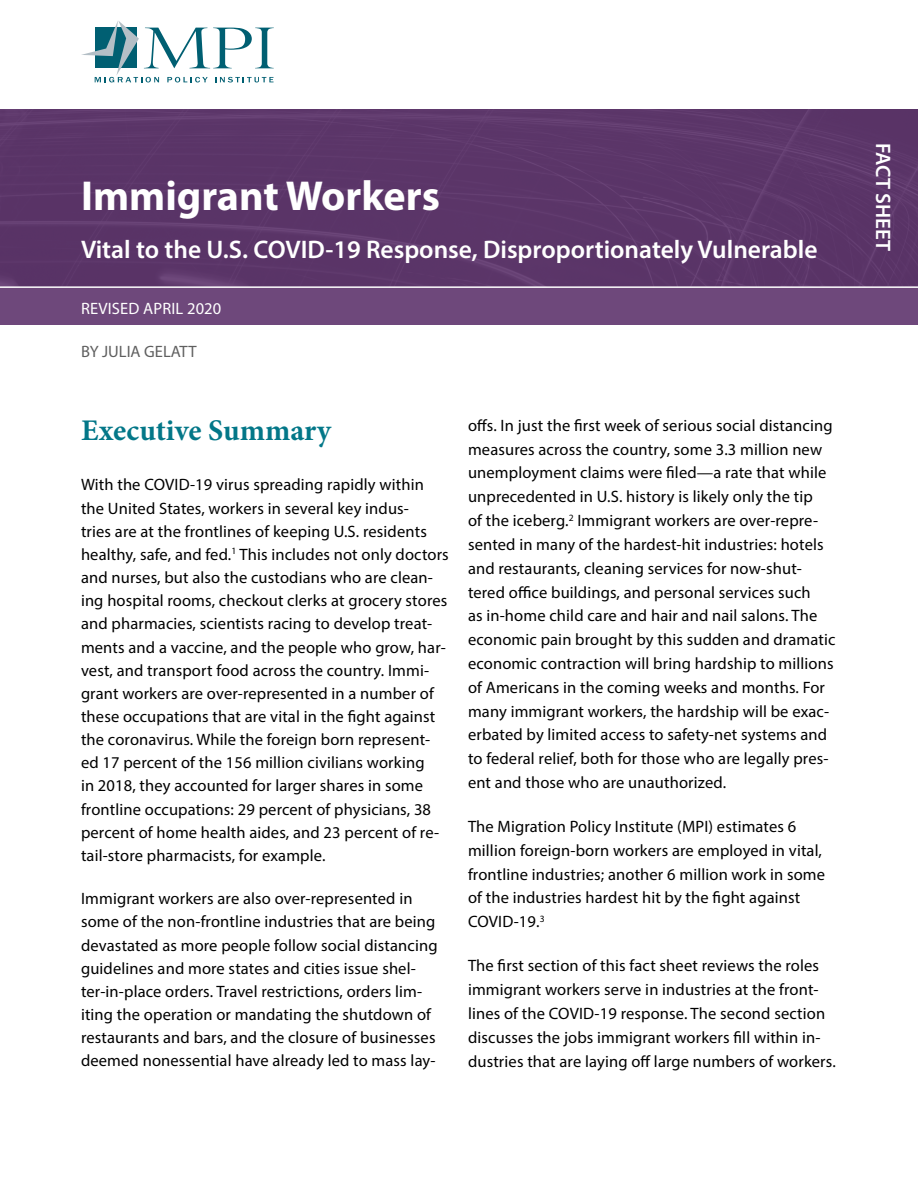
<style>
.page{position:relative;width:918px;height:1188px;background:#fff}
.page>*{position:absolute;margin:0;border:0;box-sizing:border-box;transform-origin:0 0}
.t1{font:700 42px "Myriad Pro";color:#fff}
.t2{font:700 30px "Minion Pro";color:#037788}
.t3{font:600 25.5px "Myriad Pro";color:#fff}
.t4{font:600 21px "Myriad Pro";color:#fff}
.t5{font:16.5px/23.1px "Myriad Pro";letter-spacing:.01em;color:#000}
.t6{font:16.5px "Myriad Pro";letter-spacing:.01em;color:#fff}
.t7{font:16.5px "Myriad Pro";color:#5f5f5f}
</style>
<div class="page">
<div style="left:0;top:109px;width:918px;height:216px;background:linear-gradient(to bottom,#573265,#664073)"></div>
<hr style="left:0;top:286px;width:918px;height:2px;background:#fff">
<svg style="left:81px;top:21px;width:193px;height:61px"></svg>
<h1 class="t1" style="left:81px;top:168px;width:360px">Immigrant Workers</h1>
<h3 class="t3" style="left:81px;top:233px;width:738px">Vital to the U.S. COVID-19 Response, Disproportionately Vulnerable</h3>
<p class="t6" style="left:81px;top:299px;width:142px">REVISED APRIL 2020</p>
<p class="t7" style="left:81px;top:342px;width:117px">BY JULIA GELATT</p>
<h2 class="t2" style="left:81px;top:410px;width:252px">Executive Summary</h2>
<p class="t5" style="left:81px;top:473px;width:369px">With the COVID-19 virus spreading rapidly within the United States, workers in several key indus-<br>tries are at the frontlines of keeping U.S. residents healthy, safe, and fed.<sup>1</sup> This includes not only doctors and nurses, but also the custodians who are clean&shy;ing hospital rooms, checkout clerks at grocery stores and pharmacies, scientists racing to develop treat&shy;ments and a vaccine, and the people who grow, har&shy;vest, and transport food across the country. Immi&shy;grant workers are over-represented in a number of these occupations that are vital in the fight against the coronavirus. While the foreign born represent&shy;ed 17 percent of the 156 million civilians working<br>in 2018, they accounted for larger shares in some frontline occupations: 29 percent of physicians, 38 percent of home health aides, and 23 percent of re&shy;tail-store pharmacists, for example.</p>
<p class="t5" style="left:81px;top:887px;width:358px">Immigrant workers are also over-represented in some of the non-frontline industries that are being devastated as more people follow social distancing guidelines and more states and cities issue shel&shy;ter-in-place orders. Travel restrictions, orders lim&shy;iting the operation or mandating the shutdown of restaurants and bars, and the closure of businesses deemed nonessential have already led to mass lay-</p>
<p class="t5" style="left:468px;top:413px;width:369px;line-height:23.9px">offs. In just the first week of serious social distancing measures across the country, some 3.3 million new unemployment claims were filed—a rate that while unprecedented in U.S. history is likely only the tip<br>of the iceberg.<sup>2</sup> Immigrant workers are over-repre&shy;sented in many of the hardest-hit industries: hotels and restaurants, cleaning services for now-shut&shy;tered office buildings, and personal services such<br>as in-home child care and hair and nail salons. The economic pain brought by this sudden and dramatic economic contraction will bring hardship to millions of Americans in the coming weeks and months. For many immigrant workers, the hardship will be exac&shy;erbated by limited access to safety-net systems and to federal relief, both for those who are legally pres&shy;ent and those who are unauthorized.</p>
<p class="t5" style="left:468px;top:814px;width:359px;line-height:23.9px">The Migration Policy Institute (MPI) estimates 6 million foreign-born workers are employed in vital, frontline industries; another 6 million work in some of the industries hardest hit by the fight against COVID-19.<sup>3</sup></p>
<p class="t5" style="left:468px;top:954px;width:369px;line-height:23.9px">The first section of this fact sheet reviews the roles immigrant workers serve in industries at the front&shy;lines of the COVID-19 response. The second section discusses the jobs immigrant workers fill within in&shy;dustries that are laying off large numbers of workers.</p>
<p class="t4" style="left:896px;top:143px;width:110px;rotate:90deg">FACT SHEET</p>
</div>
